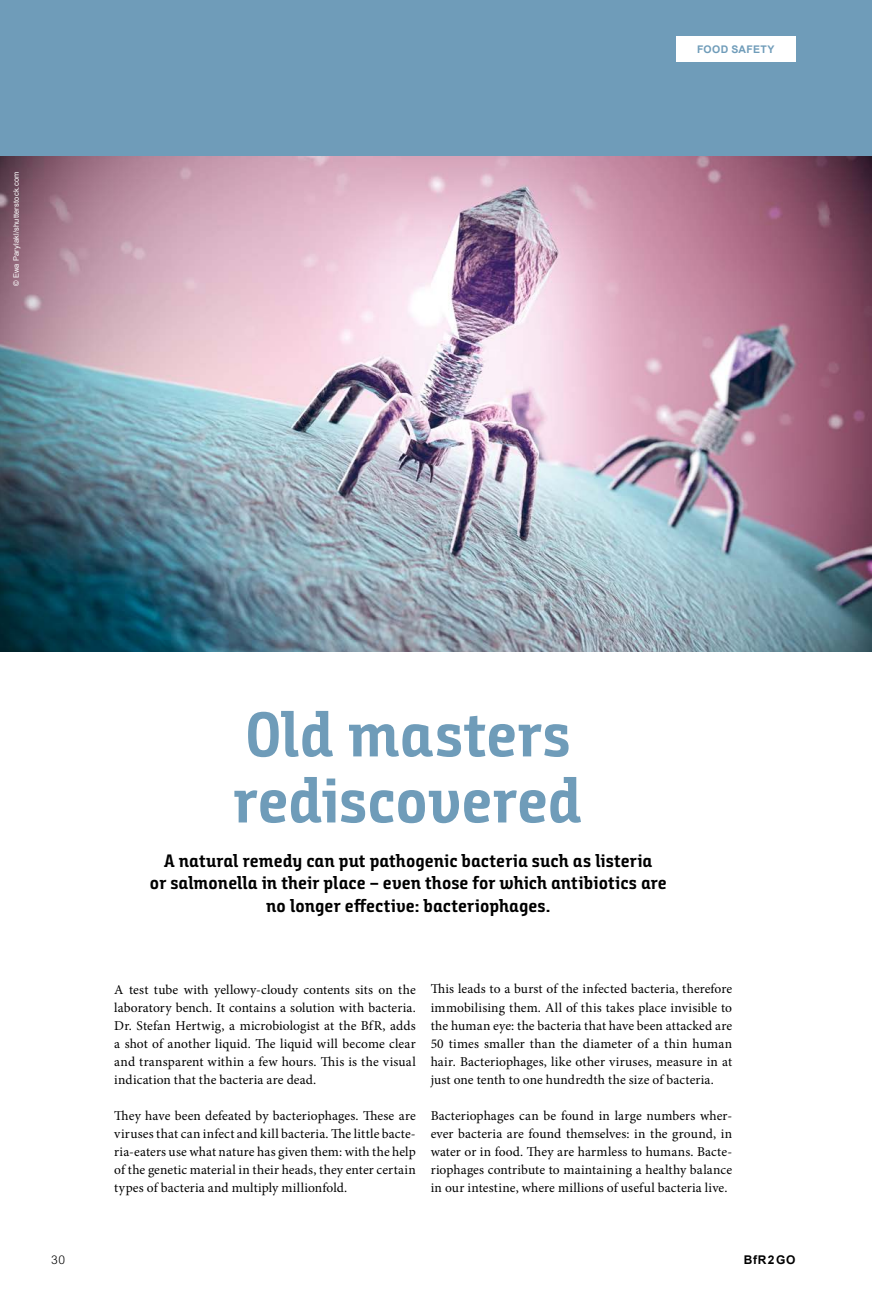
<style>
.page{position:relative;width:872px;height:1306px;background:#fff}
.page>*{position:absolute;margin:0;border:0;box-sizing:border-box;transform-origin:0 0}
.t1{font:63px/66px "Bunday Slab Bold Up";letter-spacing:-.005em;color:#6f9cb9}
.t2{font:18px/22.5px "Bunday Slab Bold Up";letter-spacing:.005em;color:#000;text-align:center}
.t3{font:13.5px/18px "Minion Pro";letter-spacing:.01em;color:#000;text-align:justify}
.t4{font:700 12px "Arial";color:#000}
.t5{font:300 12px "Arial";color:#000}
.t6{font:700 10.5px "Arial";letter-spacing:.03em;color:#6f9cb9}
.t7{font:7.5px "Arial";letter-spacing:.02em;color:#fff}
</style>
<div class="page">
<div style="left:0;top:0;width:872px;height:651px;background:#6f9cb9"></div>
<img style="left:0;top:157px;width:872px;height:494px">
<div style="left:676px;top:37px;width:119px;height:25px;background:#fff"></div>
<p class="t7" style="left:11px;top:286px;width:115px;rotate:-90deg">© Ewa Parylakl/shutterstock.com</p>
<p class="t6" style="left:697px;top:43px;width:79px">FOOD SAFETY</p>
<h1 class="t1" style="left:233px;top:701px;width:350px">Old masters rediscovered</h1>
<p class="t2" style="left:150px;top:849px;width:518px">A natural remedy can put pathogenic bacteria such as listeria<br>or salmonella in their place – even those for which antibiotics are no longer effective: bacteriophages.</p>
<p class="t3" style="left:114px;top:980px;width:303px">A test tube with yellowy-cloudy contents sits on the laboratory bench. It contains a solution with bacteria.<br>Dr. Stefan Hertwig, a microbiologist at the BfR, adds a shot of another liquid. The liquid will become clear and transparent within a few hours. This is the visual indication that the bacteria are dead.</p>
<p class="t3" style="left:114px;top:1106px;width:303px">They have been defeated by bacteriophages. These are viruses that can infect and kill bacteria. The little bacte&shy;ria-eaters use what nature has given them: with the help of the genetic material in their heads, they enter certain types of bacteria and multiply millionfold.</p>
<p class="t3" style="left:431px;top:980px;width:303px">This leads to a burst of the infected bacteria, therefore immobilising them. All of this takes place invisible to the human eye: the bacteria that have been attacked are 50 times smaller than the diameter of a thin human hair. Bacteriophages, like other viruses, measure in at just one tenth to one hundredth the size of bacteria.</p>
<p class="t3" style="left:431px;top:1106px;width:303px">Bacteriophages can be found in large numbers wher&shy;ever bacteria are found themselves: in the ground, in water or in food. They are harmless to humans. Bacte&shy;riophages contribute to maintaining a healthy balance in our intestine, where millions of useful bacteria live.</p>
<p class="t5" style="left:51px;top:1252px;width:15px">30</p>
<p class="t4" style="left:744px;top:1251px;width:53px">BfR 2 GO</p>
</div>
